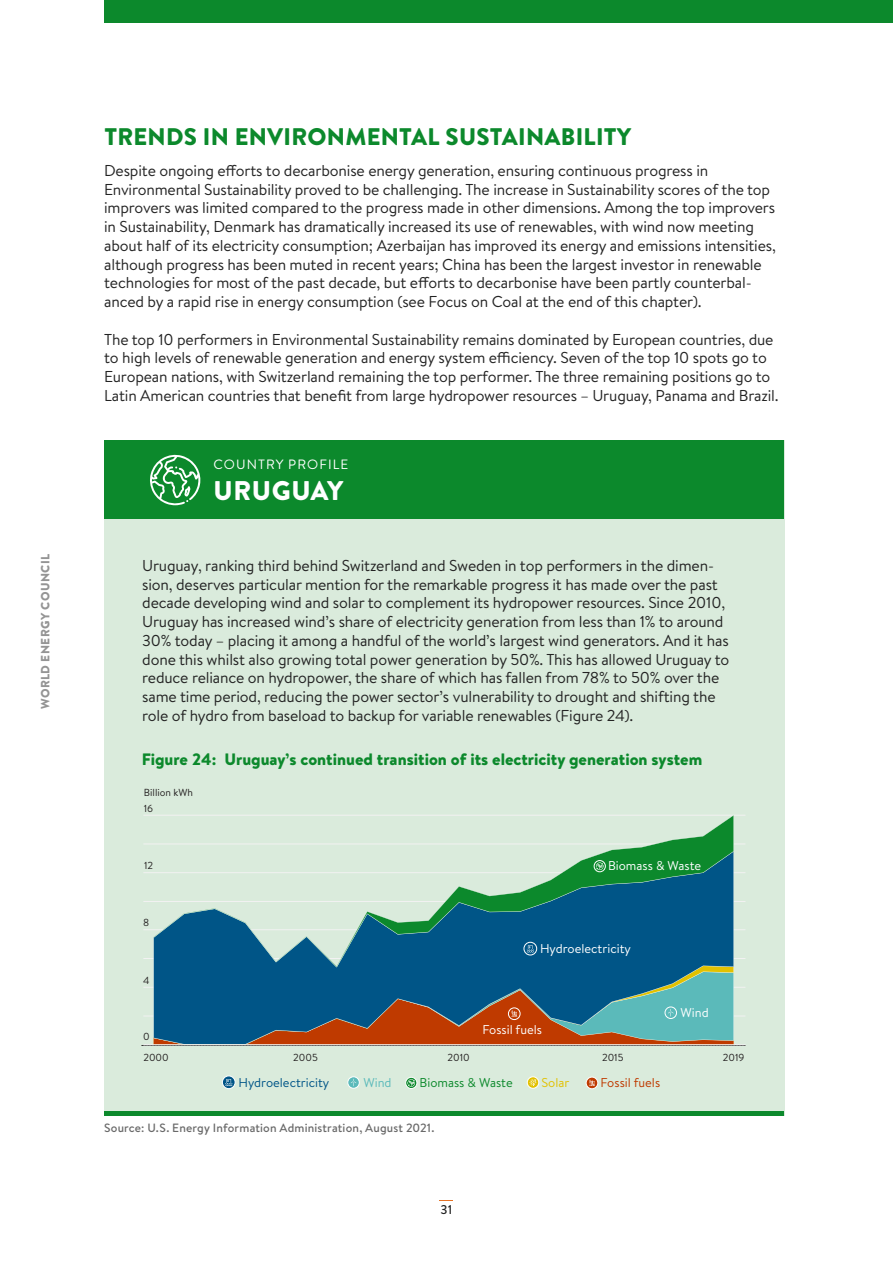
<style>
.page{position:relative;width:893px;height:1263px;background:#fff}
.page>*{position:absolute;margin:0;border:0;box-sizing:border-box;transform-origin:0 0}
.t1{font:900 27px "Brandon Text";letter-spacing:.02em;color:#fff}
.t2{font:900 24px "Brandon Text";letter-spacing:.01em;color:#0c892c}
.t3{font:900 16.5px "Brandon Text";color:#0c892c}
.t4{font:15.75px/18.8px "Brandon Text";letter-spacing:-.01em;color:#232323}
.t5{font:13.5px "Brandon Text";letter-spacing:.08em;color:#fff}
.t6{font:12.75px "Brandon Text";color:#fff}
.t7{font:12.75px "Brandon Text";color:#005587}
.t8{font:12.75px "Brandon Text";color:#0c892c}
.t9{font:12.75px "Brandon Text";color:#bf3a00}
.t10{font:12.75px "Brandon Text";color:#e2c100}
.t11{font:12.75px "Brandon Text";color:#5bbaba}
.t12{font:500 12.75px "Brandon Text";color:#232323}
.t13{font:500 12px "Brandon Text";letter-spacing:.015em;color:#696969}
.t14{font:900 12px "Brandon Text";letter-spacing:.035em;color:#949494}
.t15{font:10.2px "Brandon Text";color:#231f20}
</style>
<div class="page">
<div style="left:104px;top:0;width:789px;height:22px;background:#0c892c"></div>
<div style="left:104px;top:440px;width:680px;height:676px;background:#daebdc"></div>
<div style="left:104px;top:440px;width:680px;height:79px;background:#0c892c"></div>
<svg style="left:150px;top:454px;width:51px;height:51px"></svg>
<div style="left:104px;top:1111px;width:680px;height:5px;background:#0c892c"></div>
<hr style="left:142px;top:1045px;width:603px;height:1px;background:#333">
<hr style="left:144px;top:958px;width:601px;height:1px;background:#f2f2f2">
<hr style="left:144px;top:929px;width:601px;height:1px;background:#f2f2f2">
<hr style="left:144px;top:901px;width:601px;height:1px;background:#f2f2f2">
<hr style="left:144px;top:872px;width:601px;height:1px;background:#f2f2f2">
<hr style="left:144px;top:843px;width:601px;height:1px;background:#f2f2f2">
<hr style="left:144px;top:815px;width:601px;height:1px;background:#f2f2f2">
<hr style="left:153px;top:967px;width:581px;height:4px;background:#005587">
<svg style="left:153px;top:815px;width:581px;height:152px"></svg>
<div style="left:594px;top:860px;width:12px;height:12px;border:1px solid #fff;border-radius:50%"></div>
<svg style="left:596px;top:862px;width:7px;height:8px"></svg>
<svg style="left:524px;top:942px;width:13px;height:13px"></svg>
<div style="left:524px;top:942px;width:13px;height:13px;border:1px solid #fff;border-radius:50%"></div>
<svg style="left:527px;top:945px;width:7px;height:8px"></svg>
<svg style="left:222px;top:1076px;width:13px;height:13px"></svg>
<div style="left:222px;top:1075px;width:13px;height:14px;border:1px solid #fff;border-radius:50%"></div>
<svg style="left:225px;top:1079px;width:7px;height:7px"></svg>
<svg style="left:586px;top:1077px;width:12px;height:12px"></svg>
<div style="left:586px;top:1077px;width:12px;height:12px;border:1px solid #fff;border-radius:50%"></div>
<svg style="left:589px;top:1080px;width:6px;height:6px"></svg>
<div style="left:405px;top:1077px;width:12px;height:12px;border:1px solid #fff;border-radius:50%"></div>
<svg style="left:408px;top:1079px;width:7px;height:8px"></svg>
<svg style="left:144px;top:971px;width:601px;height:74px;background:#476977"></svg>
<svg style="left:348px;top:1077px;width:11px;height:11px"></svg>
<div style="left:347px;top:1076px;width:13px;height:12px;border:1px solid #fff;border-radius:50%"></div>
<svg style="left:351px;top:1079px;width:5px;height:7px"></svg>
<svg style="left:527px;top:1077px;width:12px;height:11px"></svg>
<div style="left:527px;top:1076px;width:12px;height:12px;border:1px solid #fff;border-radius:50%"></div>
<svg style="left:529px;top:1079px;width:7px;height:7px"></svg>
<p class="t14" style="left:37px;top:709px;width:157px;rotate:-90deg">WORLD ENERGY COUNCIL</p>
<h2 class="t2" style="left:104px;top:119px;width:528px">TRENDS IN ENVIRONMENTAL SUSTAINABILITY</h2>
<p class="t4" style="left:104px;top:160px;width:673px">Despite ongoing efforts to decarbonise energy generation, ensuring continuous progress in Environmental Sustainability proved to be challenging. The increase in Sustainability scores of the top improvers was limited compared to the progress made in other dimensions. Among the top improvers in Sustainability, Denmark has dramatically increased its use of renewables, with wind now meeting about half of its electricity consumption; Azerbaijan has improved its energy and emissions intensities, although progress has been muted in recent years; China has been the largest investor in renewable technologies for most of the past decade, but efforts to decarbonise have been partly counterbal&shy;anced by a rapid rise in energy consumption (see Focus on Coal at the end of this chapter).</p>
<p class="t4" style="left:104px;top:329px;width:676px">The top 10 performers in Environmental Sustainability remains dominated by European countries, due to high levels of renewable generation and energy system efficiency. Seven of the top 10 spots go to European nations, with Switzerland remaining the top performer. The three remaining positions go to Latin American countries that benefit from large hydropower resources – Uruguay, Panama and Brazil.</p>
<p class="t5" style="left:214px;top:455px;width:136px">COUNTRY PROFILE</p>
<h1 class="t1" style="left:214px;top:471px;width:131px">URUGUAY</h1>
<p class="t4" style="left:142px;top:556px;width:589px">Uruguay, ranking third behind Switzerland and Sweden in top performers in the dimen&shy;sion, deserves particular mention for the remarkable progress it has made over the past decade developing wind and solar to complement its hydropower resources. Since 2010, Uruguay has increased wind’s share of electricity generation from less than 1% to around 30% today – placing it among a handful of the world’s largest wind generators. And it has done this whilst also growing total power generation by 50%. This has allowed Uruguay to reduce reliance on hydropower, the share of which has fallen from 78% to 50% over the same time period, reducing the power sector’s vulnerability to drought and shifting the role of hydro from baseload to backup for variable renewables (Figure 24).</p>
<p class="t3" style="left:142px;top:748px;width:562px">Figure 24: Uruguay’s continued transition of its electricity generation system</p>
<p class="t15" style="left:144px;top:786px;width:51px">Billion kWh</p>
<p class="t15" style="left:144px;top:802px;width:11px">16</p>
<p class="t15" style="left:144px;top:859px;width:11px">12</p>
<p class="t15" style="left:143px;top:916px;width:8px">8</p>
<p class="t15" style="left:143px;top:974px;width:8px">4</p>
<p class="t15" style="left:143px;top:1029px;width:8px">0</p>
<p class="t6" style="left:608px;top:857px;width:95px">Biomass &amp; Waste</p>
<p class="t6" style="left:540px;top:940px;width:92px">Hydroelectricity</p>
<p class="t6" style="left:482px;top:1021px;width:61px">Fossil fuels</p>
<p class="t6" style="left:681px;top:1004px;width:30px">Wind</p>
<p class="t15" style="left:143px;top:1050px;width:27px">2000</p>
<p class="t15" style="left:448px;top:1050px;width:24px">2010</p>
<p class="t15" style="left:602px;top:1050px;width:23px">2015</p>
<p class="t15" style="left:723px;top:1050px;width:23px">2019</p>
<p class="t15" style="left:293px;top:1050px;width:26px">2005</p>
<p class="t7" style="left:239px;top:1074px;width:92px">Hydroelectricity</p>
<p class="t11" style="left:363px;top:1074px;width:30px">Wind</p>
<p class="t10" style="left:541px;top:1074px;width:29px">Solar</p>
<p class="t8" style="left:420px;top:1074px;width:95px">Biomass &amp; Waste</p>
<p class="t13" style="left:104px;top:1119px;width:332px">Source: U.S. Energy Information Administration, August 2021.</p>
<p class="t12" style="left:441px;top:1201px;width:13px">31</p>
<p class="t9" style="left:600px;top:1074px;width:61px">Fossil fuels</p>
</div>
